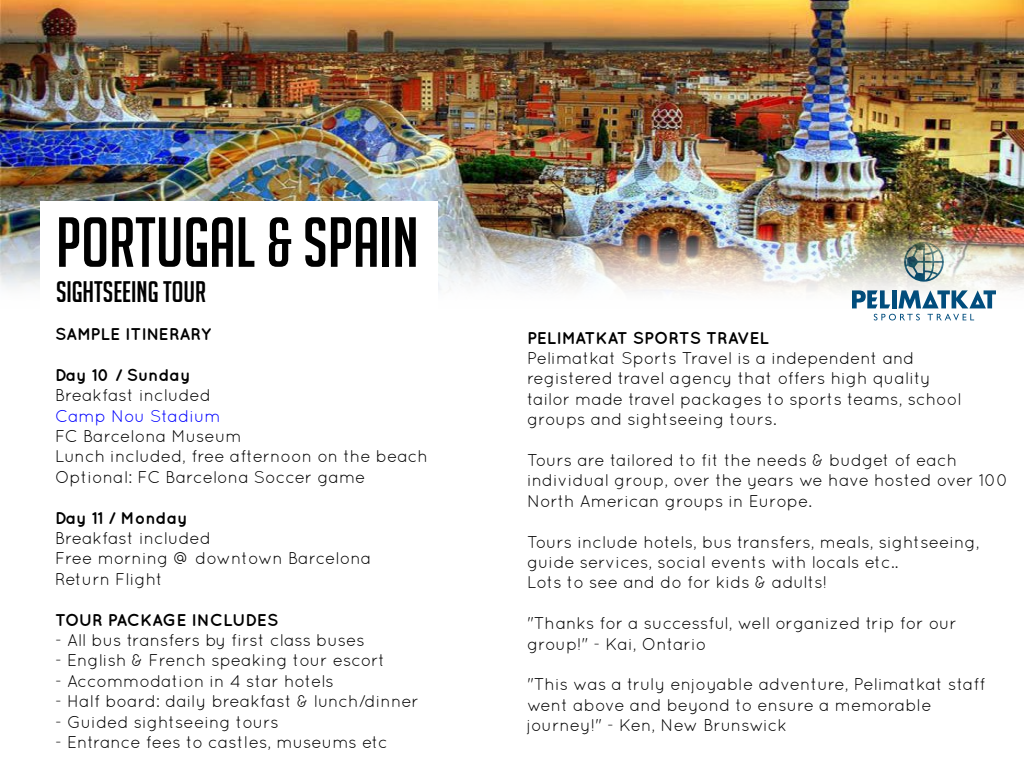
<style>
.page{position:relative;width:1024px;height:768px;background:#fff}
.page>*{position:absolute;margin:0;border:0;box-sizing:border-box;transform-origin:0 0}
.t1{font:69px "Big Noodle Titling";color:#000}
.t2{font:29px "Big Noodle Titling";color:#000}
.t3{font:17px/20.4px "Quicksand";color:#000}
.t4{font:700 17px "Quicksand";color:#000}
.t5{font:700 17px "Quicksand";letter-spacing:-.025em;color:#000}
.t6{font:17px "Quicksand";color:#00f}
</style>
<div class="page">
<svg style="left:874px;top:314px;width:46px;height:6px"></svg>
<svg style="left:928px;top:314px;width:46px;height:6px"></svg>
<img style="left:0;top:0;width:1024px;height:308px">
<div style="left:40px;top:201px;width:398px;height:119px;background:#fff"></div>
<h1 class="t1" style="left:56px;top:205px;width:364px">PORTUGAL &amp; SPAIN</h1>
<h2 class="t2" style="left:56px;top:276px;width:152px">SIGHTSEEING TOUR</h2>
<p class="t4" style="left:55px;top:324px;width:158px">SAMPLE ITINERARY</p>
<p class="t4" style="left:55px;top:365px;width:137px">Day 10 / Sunday</p>
<p class="t3" style="left:55px;top:385px;width:158px">Breakfast included</p>
<p class="t6" style="left:55px;top:406px;width:167px">Camp Nou Stadium</p>
<p class="t3" style="left:55px;top:426px;width:375px">FC Barcelona Museum<br>Lunch included, free afternoon on the beach<br>Optional: FC Barcelona Soccer game</p>
<p class="t4" style="left:55px;top:508px;width:134px">Day 11 / Monday</p>
<p class="t3" style="left:55px;top:528px;width:318px">Breakfast included<br>Free morning @ downtown Barcelona<br>Return Flight</p>
<p class="t5" style="left:55px;top:610px;width:225px">TOUR PACKAGE INCLUDES</p>
<p class="t3" style="left:55px;top:630px;width:312px">- All bus transfers by first class buses</p>
<p class="t3" style="left:55px;top:650px;width:332px">- English &amp; French speaking tour escort</p>
<p class="t3" style="left:55px;top:671px;width:281px">- Accommodation in 4 star hotels</p>
<p class="t3" style="left:55px;top:691px;width:365px">- Half board: daily breakfast &amp; lunch/dinner</p>
<p class="t3" style="left:55px;top:711px;width:226px">- Guided sightseeing tours</p>
<p class="t3" style="left:55px;top:732px;width:334px">- Entrance fees to castles, museums etc</p>
<p class="t4" style="left:527px;top:327px;width:244px">PELIMATKAT SPORTS TRAVEL</p>
<p class="t3" style="left:527px;top:348px;width:436px">Pelimatkat Sports Travel is a independent and registered travel agency that offers high quality tailor made travel packages to sports teams, school groups and sightseeing tours.</p>
<p class="t3" style="left:527px;top:450px;width:483px">Tours are tailored to fit the needs &amp; budget of each individual group, over the years we have hosted over 100<br>North American groups in Europe.</p>
<p class="t3" style="left:527px;top:531px;width:454px">Tours include hotels, bus transfers, meals, sightseeing, guide services, social events with locals etc..<br>Lots to see and do for kids &amp; adults!</p>
<p class="t3" style="left:527px;top:613px;width:431px">"Thanks for a successful, well organized trip for our group!" - Kai, Ontario</p>
<p class="t3" style="left:527px;top:674px;width:460px">"This was a truly enjoyable adventure, Pelimatkat staff went above and beyond to ensure a memorable journey!" - Ken, New Brunswick</p>
</div>
